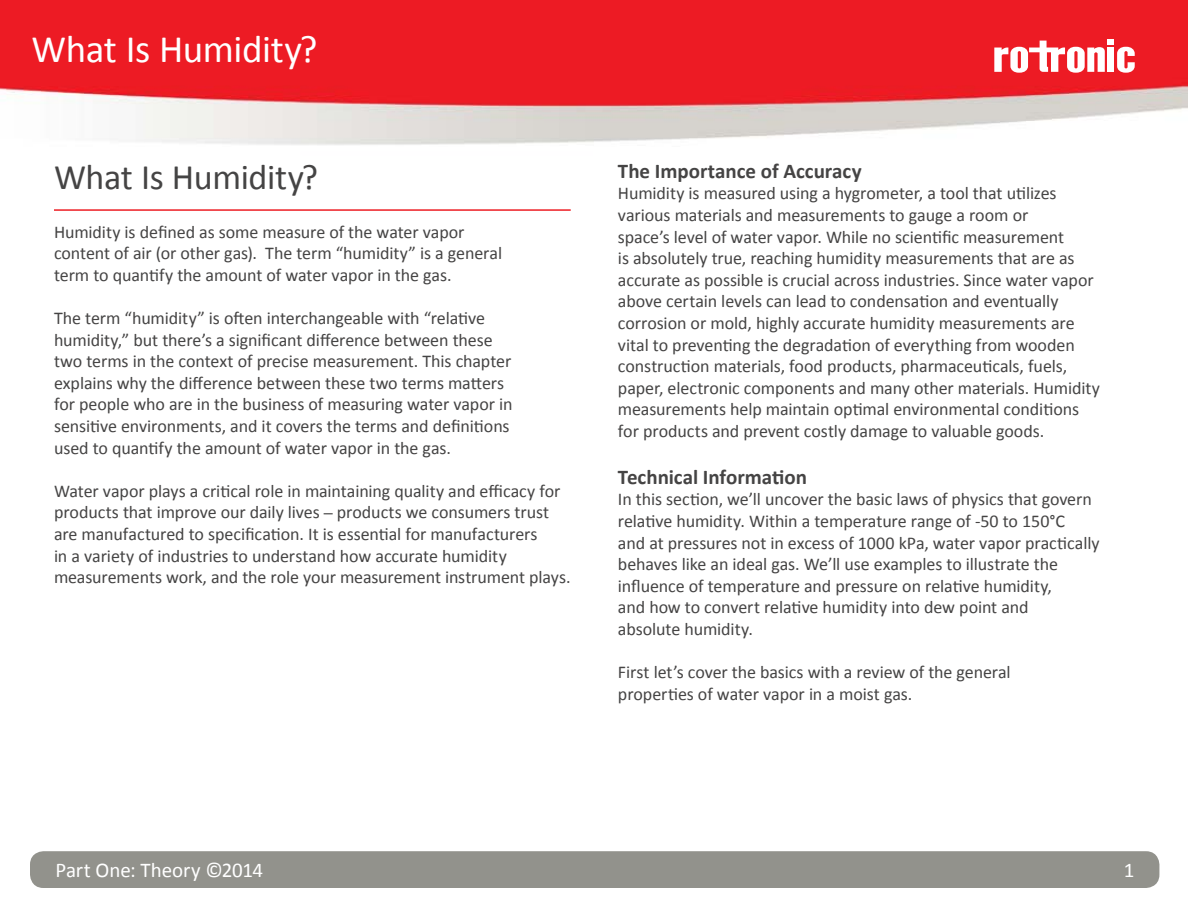
<style>
.page{position:relative;width:1188px;height:918px;background:#fff}
.page>*{position:absolute;margin:0;border:0;box-sizing:border-box;transform-origin:0 0}
.t1{font:39px "Calibri";letter-spacing:-.015em;color:#fff}
.t2{font:36px "Calibri";letter-spacing:-.01em;color:#454444}
.t3{font:700 21px "Calibri";color:#454444}
.t4{font:21px "Calibri";letter-spacing:-.005em;color:#fff}
.t5{font:18px/21.6px "Calibri";letter-spacing:-.005em;color:#454444}
.s1{font-family:"Avenir"}
</style>
<div class="page">
<img style="left:0;top:0;width:1188px;height:888px">
<div style="left:30px;top:851px;width:1129px;height:37px;background:#92928c;border-radius:14px"></div>
<div style="left:1107px;top:48px;width:7px;height:24px;background:#fff"></div>
<svg style="left:1117px;top:47px;width:18px;height:26px"></svg>
<div style="left:1107px;top:39px;width:7px;height:6px;background:#fff"></div>
<svg style="left:994px;top:41px;width:111px;height:32px"></svg>
<hr style="left:54px;top:209px;width:517px;height:2px;background:#ed1d24">
<h1 class="t1" style="left:32px;top:25px;width:287px">What Is Humidity?</h1>
<h2 class="t2" style="left:54px;top:154px;width:266px">What Is Humidity?</h2>
<p class="t5" style="left:54px;top:221px;width:450px">Humidity is defined as some measure of the water vapor content of air (or other gas). The term “humidity” is a general term to quantify the amount of water vapor in the gas.</p>
<p class="t5" style="left:54px;top:307px;width:460px">The term “humidity” is often interchangeable with “relative humidity,” but there’s a significant difference between these two terms in the context of precise measurement. This chapter explains why the difference between these two terms matters for people who are in the business of measuring water vapor in sensitive environments, and it covers the terms and definitions used to quantify the amount of water vapor in the gas.</p>
<p class="t5" style="left:54px;top:480px;width:518px">Water vapor plays a critical role in maintaining quality and efficacy for products that improve our daily lives <span class="s1">–</span> products we consumers trust are manufactured to specification. It is essential for manufacturers<br>in a variety of industries to understand how accurate humidity measurements work, and the role your measurement instrument plays.</p>
<p class="t3" style="left:618px;top:157px;width:245px">The Importance of Accuracy</p>
<p class="t5" style="left:618px;top:183px;width:484px">Humidity is measured using a hygrometer, a tool that utilizes various materials and measurements to gauge a room or<br>space’s level of water vapor. While no scientific measurement<br>is absolutely true, reaching humidity measurements that are as accurate as possible is crucial across industries. Since water vapor above certain levels can lead to condensation and eventually corrosion or mold, highly accurate humidity measurements are vital to preventing the degradation of everything from wooden construction materials, food products, pharmaceuticals, fuels, paper, electronic components and many other materials. Humidity measurements help maintain optimal environmental conditions for products and prevent costly damage to valuable goods.</p>
<p class="t3" style="left:618px;top:463px;width:190px">Technical Information</p>
<p class="t5" style="left:618px;top:489px;width:483px">In this section, we’ll uncover the basic laws of physics that govern relative humidity. Within a temperature range of -50 to 150°C<br>and at pressures not in excess of 1000 kPa, water vapor practically behaves like an ideal gas. We’ll use examples to illustrate the influence of temperature and pressure on relative humidity,<br>and how to convert relative humidity into dew point and<br>absolute humidity.</p>
<p class="t5" style="left:618px;top:661px;width:394px">First let’s cover the basics with a review of the general properties of water vapor in a moist gas.</p>
<p class="t4" style="left:56px;top:857px;width:209px">Part One: Theory ©2014</p>
<p class="t4" style="left:1124px;top:857px;width:12px">1</p>
</div>
